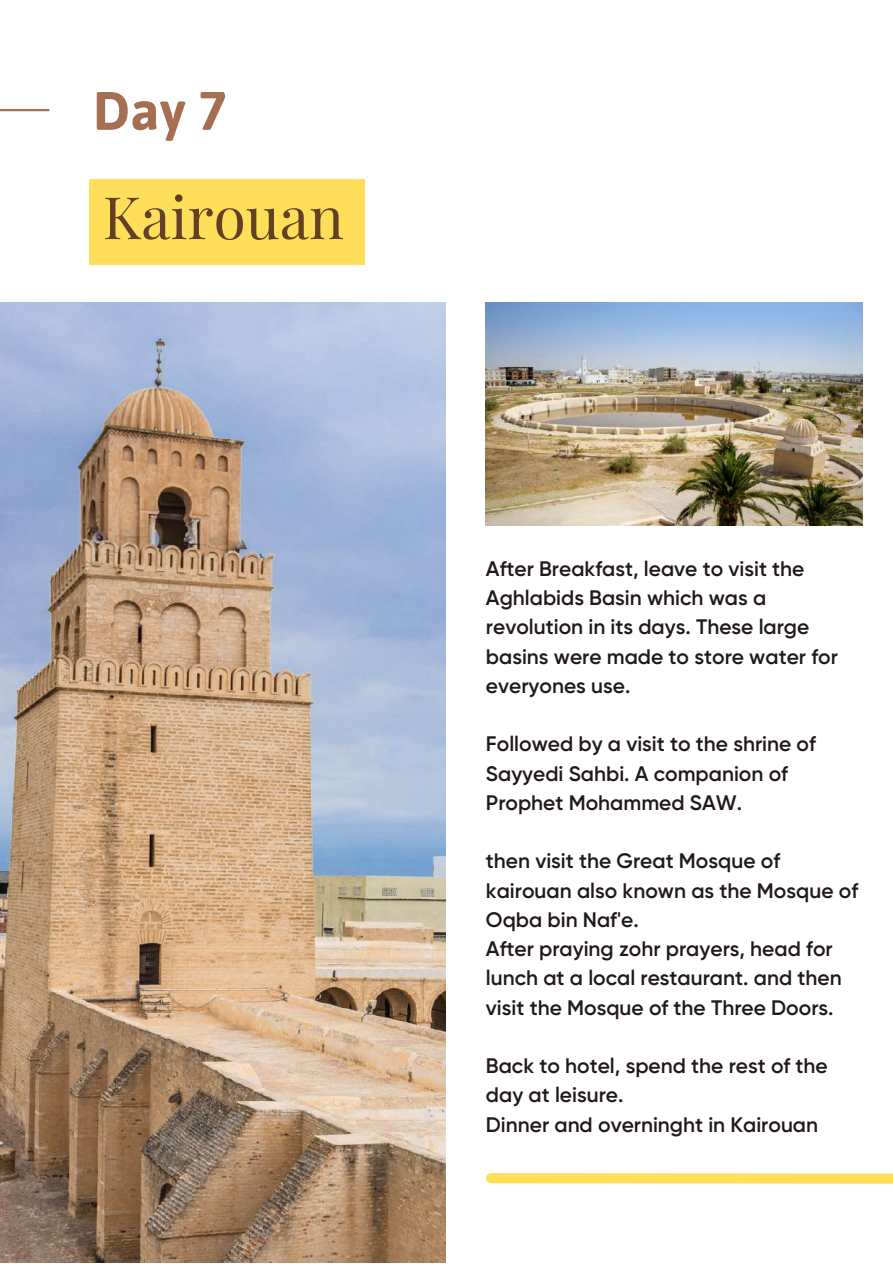
<style>
.page{position:relative;width:893px;height:1264px;background:#fff}
.page>*{position:absolute;margin:0;border:0;box-sizing:border-box;transform-origin:0 0}
.t1{font:58.5px "Playfair Display";color:#614025}
.t2{font:700 54px "Asap";color:#a66f51}
.t3{font:600 21px/29.2px "Gilroy";color:#201917}
</style>
<div class="page">
<div style="left:89px;top:179px;width:276px;height:86px;background:#ffde59"></div>
<img style="left:0;top:302px;width:446px;height:960px">
<hr style="left:0;top:109px;width:49px;height:2px;background:#a66f51">
<img style="left:486px;top:302px;width:376px;height:223px">
<svg style="left:486px;top:1173px;width:406px;height:11px;background:#ffe066"></svg>
<h2 class="t2" style="left:93px;top:79px;width:136px">Day 7</h2>
<h1 class="t1" style="left:103px;top:176px;width:242px">Kairouan</h1>
<p class="t3" style="left:486px;top:555px;width:353px">After Breakfast, leave to visit the<br>Aghlabids Basin which was a revolution in its days. These large basins were made to store water for everyones use.</p>
<p class="t3" style="left:486px;top:731px;width:331px">Followed by a visit to the shrine of<br>Sayyedi Sahbi. A companion of<br>Prophet Mohammed SAW.</p>
<p class="t3" style="left:486px;top:848px;width:373px">then visit the Great Mosque of kairouan also known as the Mosque of<br>Oqba bin Naf'e.<br>After praying zohr prayers, head for lunch at a local restaurant. and then visit the Mosque of the Three Doors.</p>
<p class="t3" style="left:486px;top:1052px;width:343px">Back to hotel, spend the rest of the day at leisure.<br>Dinner and overninght in Kairouan</p>
</div>
